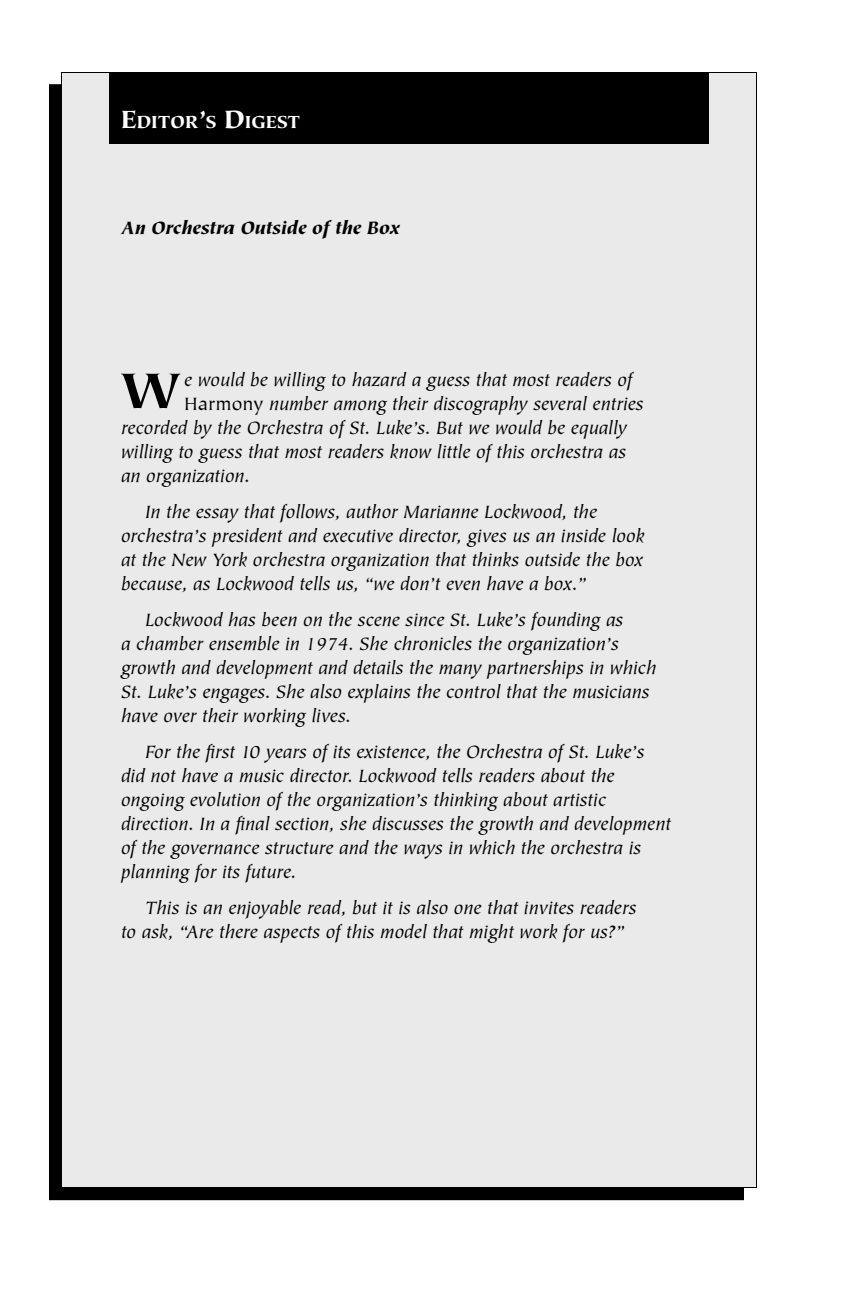
<style>
.page{position:relative;width:864px;height:1296px;background:#fff}
.page>*{position:absolute;margin:0;border:0;box-sizing:border-box;transform-origin:0 0}
.spacer{font:900 56px "Tiepolo";color:#000}
.Body_text{font:italic 20px/24px "Tiepolo";color:#000}
.H-text{font:italic 20px "Tiepolo";color:#000}
.H-Main_Head{font:italic 900 20px "Tiepolo";color:#000}
.t1{font:900 19.6px "Tiepolo";color:#fff}
.s1{font-size:28px}
.s2{font-style:normal}
</style>
<div class="page">
<div style="left:50px;top:85px;width:694px;height:1115px;background:#000"></div>
<div style="left:62px;top:72px;width:694px;height:1116px;background:#eaeaea"></div>
<div style="left:109px;top:72px;width:600px;height:72px;background:#000"></div>
<p class="t1" style="left:121px;top:111px;width:181px"><span class="s1">E</span>DITOR<span class="s1">’</span>S <span class="s1">D</span>IGEST</p>
<p class="H-Main_Head" style="left:121px;top:217px;width:281px">An Orchestra Outside of the Box</p>
<p class="H-text" style="left:184px;top:369px;width:450px">e would be willing to hazard a guess that most readers of</p>
<p class="H-text" style="left:184px;top:393px;width:461px"><span class="s2">Harmony</span> number among their discography several entries</p>
<p class="H-text" style="left:121px;top:417px;width:508px">recorded by the Orchestra of St. Luke’s. But we would be equally</p>
<p class="H-text" style="left:121px;top:441px;width:507px">willing to guess that most readers know little of this orchestra as</p>
<p class="H-text" style="left:121px;top:465px;width:131px">an organization.</p>
<p class="Body_text" style="left:145px;top:501px;width:454px">In the essay that follows, author Marianne Lockwood, the</p>
<p class="Body_text" style="left:121px;top:525px;width:525px">orchestra’s president and executive director, gives us an inside look</p>
<p class="Body_text" style="left:121px;top:549px;width:524px">at the New York orchestra organization that thinks outside the box because, as Lockwood tells us, “we don’t even have a box.”</p>
<p class="Body_text" style="left:145px;top:609px;width:480px">Lockwood has been on the scene since St. Luke’s founding as</p>
<p class="Body_text" style="left:121px;top:633px;width:499px">a chamber ensemble in 1974. She chronicles the organization’s</p>
<p class="Body_text" style="left:121px;top:657px;width:537px">growth and development and details the many partnerships in which</p>
<p class="Body_text" style="left:121px;top:681px;width:530px">St. Luke’s engages. She also explains the control that the musicians</p>
<p class="Body_text" style="left:121px;top:705px;width:232px">have over their working lives.</p>
<p class="Body_text" style="left:145px;top:741px;width:501px">For the first 10 years of its existence, the Orchestra of St. Luke’s</p>
<p class="Body_text" style="left:121px;top:765px;width:495px">did not have a music director. Lockwood tells readers about the</p>
<p class="Body_text" style="left:121px;top:789px;width:487px">ongoing evolution of the organization’s thinking about artistic</p>
<p class="Body_text" style="left:121px;top:813px;width:551px">direction. In a final section, she discusses the growth and development</p>
<p class="Body_text" style="left:121px;top:837px;width:522px">of the governance structure and the ways in which the orchestra is planning for its future.</p>
<p class="Body_text" style="left:145px;top:897px;width:493px">This is an enjoyable read, but it is also one that invites readers</p>
<p class="Body_text" style="left:121px;top:921px;width:505px">to ask, “Are there aspects of this model that might work for us?”</p>
<p class="spacer" style="left:120px;top:359px;width:63px">W</p>
</div>
